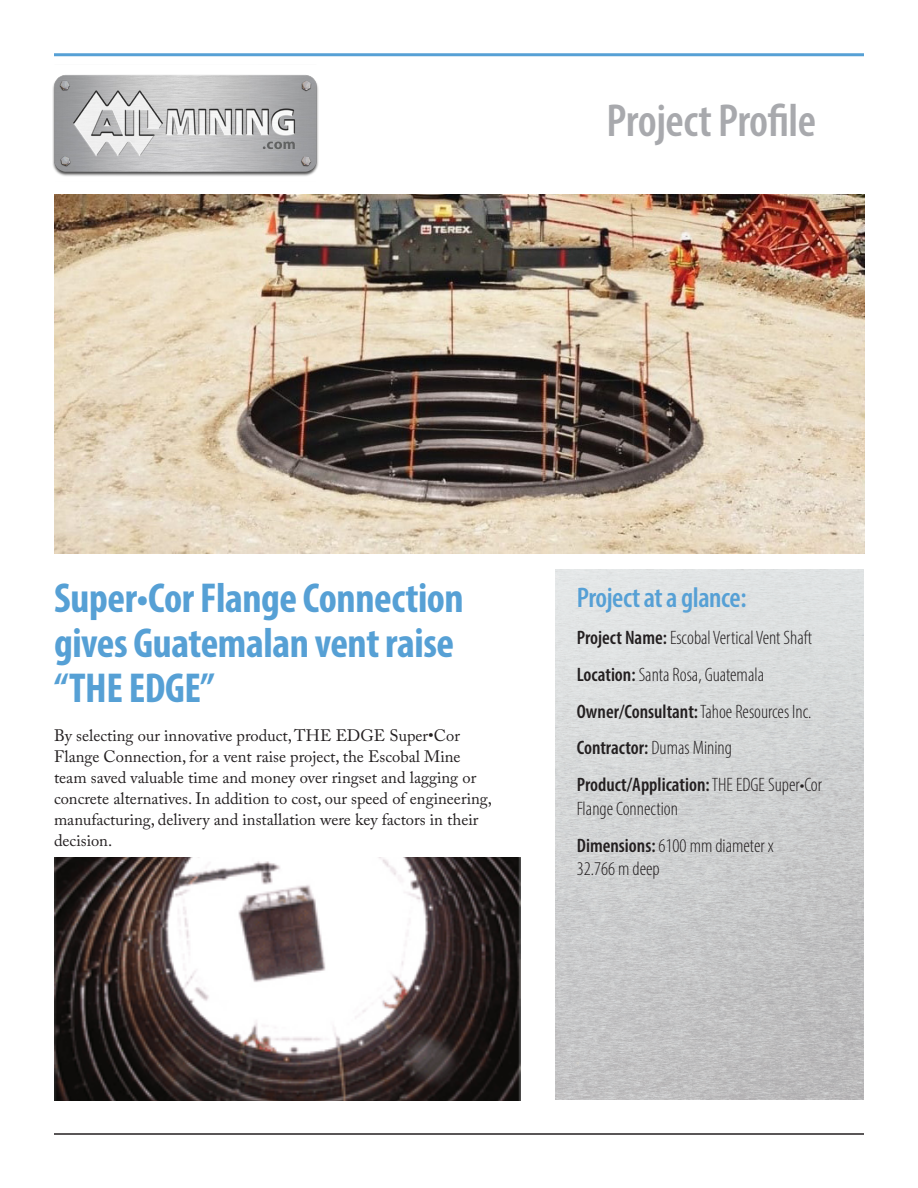
<style>
.page{position:relative;width:918px;height:1188px;background:#fff}
.page>*{position:absolute;margin:0;border:0;box-sizing:border-box;transform-origin:0 0}
.Profile{font:600 condensed 46.5px "Myriad Pro";letter-spacing:-.01em;color:#a8a9ad}
.Head{font:700 condensed 42px/45px "Myriad Pro";letter-spacing:-.01em;color:#56a0d5}
.Header_Red_2{font:600 condensed 28.5px "Myriad Pro";letter-spacing:-.015em;color:#56a0d5}
.Project_details{font:300 condensed 19.5px/23.4px "Myriad Pro";color:#231f20}
.Project_details-2{font:600 condensed 19.5px "Myriad Pro";color:#231f20}
.copy{font:16.5px/21px "Adobe Caslon Pro";color:#231f20}
.s1{font-weight:600}
.s2{font-weight:300}
</style>
<div class="page">
<img style="left:555px;top:569px;width:309px;height:530px">
<hr style="left:54px;top:1133px;width:810px;height:2px;background:#231f20">
<img style="left:54px;top:194px;width:810px;height:360px">
<img style="left:52px;top:75px;width:267px;height:101px">
<hr style="left:54px;top:53px;width:810px;height:3px;background:#56a0d5">
<img style="left:54px;top:858px;width:467px;height:242px">
<p class="Profile" style="left:607px;top:92px;width:211px">Project Profile</p>
<p class="Head" style="left:54px;top:575px;width:411px">Super•Cor Flange Connection gives Guatemalan vent raise “THE EDGE”</p>
<p class="Header_Red_2" style="left:577px;top:580px;width:171px">Project at a glance:</p>
<p class="Project_details" style="left:577px;top:626px;width:237px"><span class="s1">Project Name:</span> Escobal Vertical Vent Shaft</p>
<p class="Project_details" style="left:577px;top:662px;width:189px"><span class="s1">Location:</span> Santa Rosa, Guatemala</p>
<p class="Project_details" style="left:577px;top:699px;width:236px"><span class="s1">Owner/Consultant:</span> Tahoe Resources Inc.</p>
<p class="Project_details-2" style="left:577px;top:736px;width:157px">Contractor: <span class="s2">Dumas Mining</span></p>
<p class="Project_details" style="left:577px;top:773px;width:247px"><span class="s1">Product/Application:</span> THE EDGE Super•Cor<br>Flange Connection</p>
<p class="Project_details" style="left:577px;top:833px;width:198px"><span class="s1">Dimensions:</span> 6100 mm diameter x<br>32.766 m deep</p>
<p class="copy" style="left:54px;top:725px;width:440px">By selecting our innovative product, THE EDGE Super•Cor Flange Connection, for a vent raise project, the Escobal Mine team saved valuable time and money over ringset and lagging or concrete alternatives. In addition to cost, our speed of engineering, manufacturing, delivery and installation were key factors in their decision.</p>
</div>
